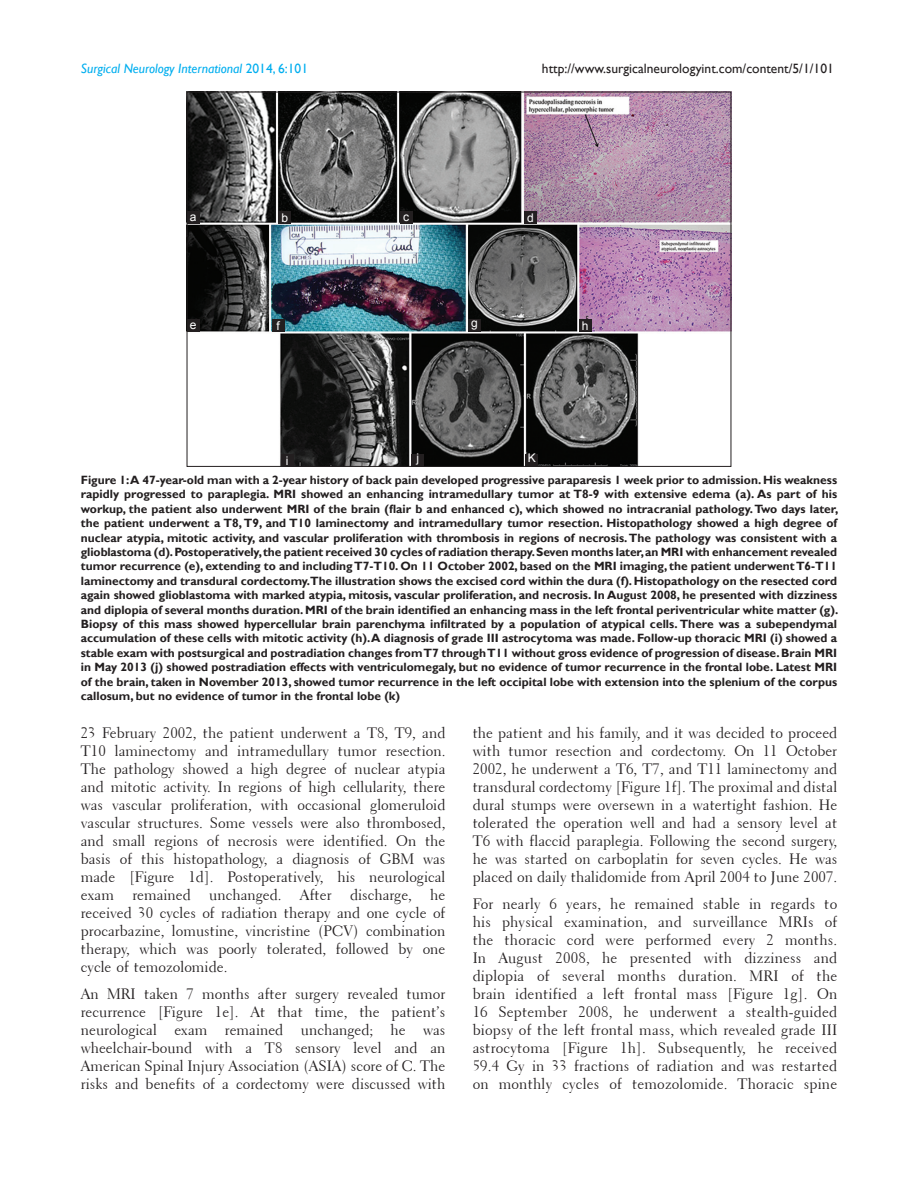
<style>
.page{position:relative;width:918px;height:1188px;background:#fff}
.page>*{position:absolute;margin:0;border:0;box-sizing:border-box;transform-origin:0 0}
.TX{font:15px/18px "Transitional 521 BT Roman A";color:#231f20;text-align:justify}
.t1{font:13.5px "Gill Sans";color:#231f20}
.t2{font:italic 13.5px "Gill Sans";color:#00aeef}
.FGC{font:700 12px/14.4px "Gill Sans";color:#231f20;text-align:justify}
.LABEL{font:12px "Arial";color:#fff}
.s1{font-style:normal}
</style>
<div class="page">
<img style="left:189px;top:94px;width:540px;height:371px">
<div style="left:524px;top:211px;width:13px;height:13px;background:#231f20"></div>
<div style="left:579px;top:319px;width:13px;height:13px;background:#231f20"></div>
<div style="left:400px;top:211px;width:13px;height:13px;background:#231f20"></div>
<div style="left:468px;top:319px;width:13px;height:13px;background:#231f20"></div>
<div style="left:278px;top:211px;width:13px;height:13px;background:#231f20"></div>
<div style="left:272px;top:319px;width:13px;height:13px;background:#231f20"></div>
<div style="left:187px;top:211px;width:13px;height:13px;background:#231f20"></div>
<div style="left:187px;top:319px;width:13px;height:13px;background:#231f20"></div>
<div style="left:281px;top:454px;width:13px;height:13px;background:#231f20"></div>
<div style="left:526px;top:454px;width:12px;height:13px;background:#231f20"></div>
<div style="left:412px;top:454px;width:12px;height:13px;background:#231f20"></div>
<p class="t2" style="left:81px;top:61px;width:229px">Surgical Neurology International <span class="s1">2014, 6:101</span></p>
<p class="t1" style="left:542px;top:61px;width:293px">http://www.surgicalneurologyint.com/content/5/1/101</p>
<p class="LABEL" style="left:190px;top:209px;width:8px">a</p>
<p class="LABEL" style="left:190px;top:316px;width:8px">e</p>
<p class="LABEL" style="left:281px;top:210px;width:8px">b</p>
<p class="LABEL" style="left:277px;top:318px;width:5px">f</p>
<p class="LABEL" style="left:403px;top:209px;width:7px">c</p>
<p class="LABEL" style="left:471px;top:315px;width:8px">g</p>
<p class="LABEL" style="left:527px;top:210px;width:8px">d</p>
<p class="LABEL" style="left:582px;top:318px;width:8px">h</p>
<p class="LABEL" style="left:286px;top:453px;width:4px">i</p>
<p class="LABEL" style="left:417px;top:450px;width:4px">j</p>
<p class="LABEL" style="left:528px;top:450px;width:10px">K</p>
<p class="FGC" style="left:81px;top:473px;width:759px">Figure 1:A 47-year-old man with a 2-year history of back pain developed progressive paraparesis 1 week prior to admission. His weakness rapidly progressed to paraplegia. MRI showed an enhancing intramedullary tumor at T8-9 with extensive edema (a). As part of his workup, the patient also underwent MRI of the brain (flair b and enhanced c), which showed no intracranial pathology. Two days later, the patient underwent a T8, T9, and T10 laminectomy and intramedullary tumor resection. Histopathology showed a high degree of nuclear atypia, mitotic activity, and vascular proliferation with thrombosis in regions of necrosis. The pathology was consistent with a glioblastoma (d). Postoperatively, the patient received 30 cycles of radiation therapy. Seven months later, an MRI with enhancement revealed tumor recurrence (e), extending to and including T7-T10. On 11 October 2002, based on the MRI imaging, the patient underwent T6-T11 laminectomy and transdural cordectomy.The illustration shows the excised cord within the dura (f). Histopathology on the resected cord again showed glioblastoma with marked atypia, mitosis, vascular proliferation, and necrosis. In August 2008, he presented with dizziness and diplopia of several months duration. MRI of the brain identified an enhancing mass in the left frontal periventricular white matter (g).<br>Biopsy of this mass showed hypercellular brain parenchyma infiltrated by a population of atypical cells. There was a subependymal accumulation of these cells with mitotic activity (h). A diagnosis of grade III astrocytoma was made. Follow-up thoracic MRI (i) showed a stable exam with postsurgical and postradiation changes from T7 through T11 without gross evidence of progression of disease. Brain MRI in May 2013 (j) showed postradiation effects with ventriculomegaly, but no evidence of tumor recurrence in the frontal lobe. Latest MRI of the brain, taken in November 2013, showed tumor recurrence in the left occipital lobe with extension into the splenium of the corpus callosum, but no evidence of tumor in the frontal lobe (k)</p>
<p class="TX" style="left:81px;top:724px;width:366px">23 February 2002, the patient underwent a T8, T9, and T10 laminectomy and intramedullary tumor resection.<br>The pathology showed a high degree of nuclear atypia and mitotic activity. In regions of high cellularity, there was vascular proliferation, with occasional glomeruloid vascular structures. Some vessels were also thrombosed, and small regions of necrosis were identified. On the basis of this histopathology, a diagnosis of GBM was made [Figure 1d]. Postoperatively, his neurological exam remained unchanged. After discharge, he received 30 cycles of radiation therapy and one cycle of procarbazine, lomustine, vincristine (PCV) combination therapy, which was poorly tolerated, followed by one cycle of temozolomide.</p>
<p class="TX" style="left:81px;top:985px;width:366px">An MRI taken 7 months after surgery revealed tumor recurrence [Figure 1e]. At that time, the patient’s neurological exam remained unchanged; he was wheelchair‑bound with a T8 sensory level and an American Spinal Injury Association (ASIA) score of C. The risks and benefits of a cordectomy were discussed with</p>
<p class="TX" style="left:473px;top:724px;width:366px">the patient and his family, and it was decided to proceed with tumor resection and cordectomy. On 11 October 2002, he underwent a T6, T7, and T11 laminectomy and transdural cordectomy [Figure 1f]. The proximal and distal dural stumps were oversewn in a watertight fashion. He tolerated the operation well and had a sensory level at T6 with flaccid paraplegia. Following the second surgery, he was started on carboplatin for seven cycles. He was placed on daily thalidomide from April 2004 to June 2007.</p>
<p class="TX" style="left:473px;top:895px;width:366px">For nearly 6 years, he remained stable in regards to his physical examination, and surveillance MRIs of the thoracic cord were performed every 2 months.<br>In August 2008, he presented with dizziness and diplopia of several months duration. MRI of the brain identified a left frontal mass [Figure 1g]. On 16 September 2008, he underwent a stealth‑guided biopsy of the left frontal mass, which revealed grade III astrocytoma [Figure 1h]. Subsequently, he received 59.4 Gy in 33 fractions of radiation and was restarted on monthly cycles of temozolomide. Thoracic spine</p>
</div>
